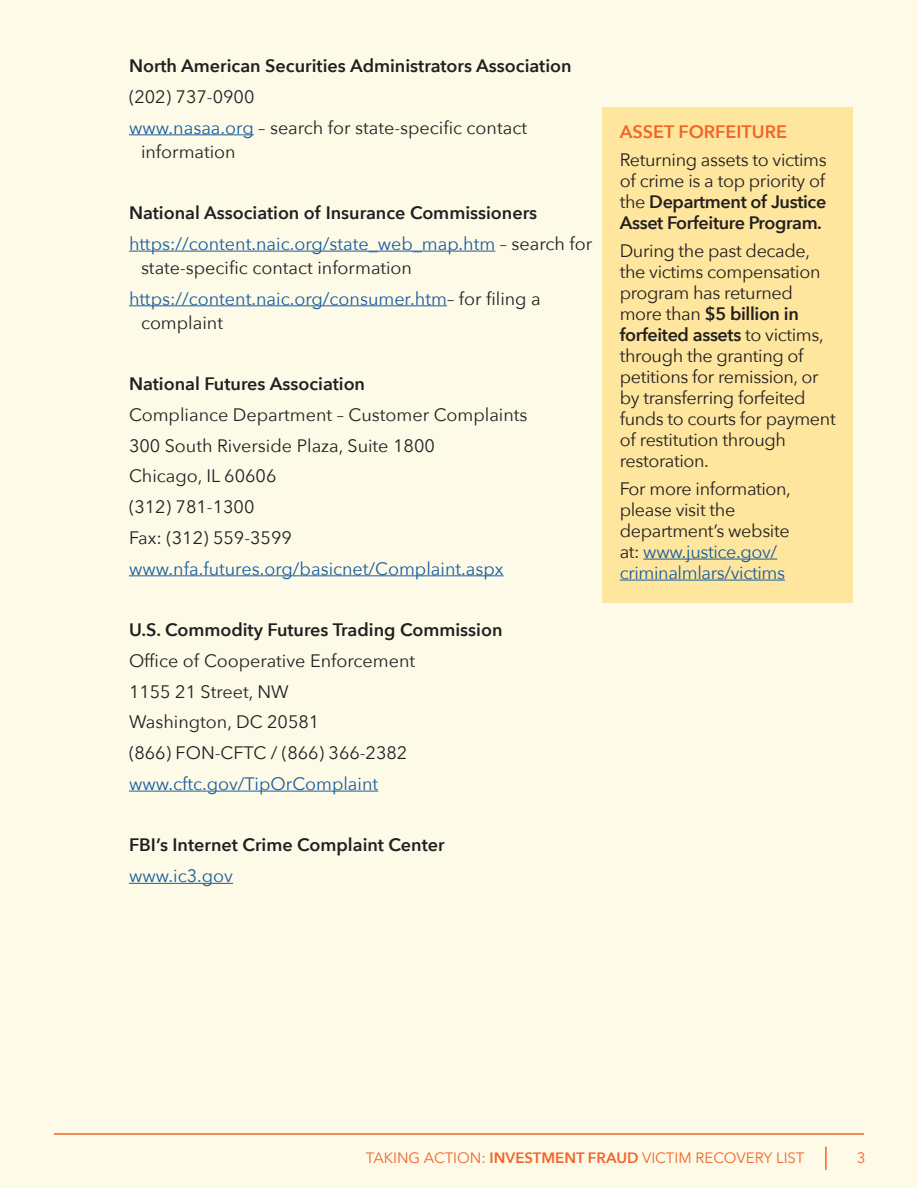
<style>
.page{position:relative;width:918px;height:1188px;background:#fefae8}
.page>*{position:absolute;margin:0;border:0;box-sizing:border-box;transform-origin:0 0}
.body_text{font:18px/21px "Avenir Next";letter-spacing:-.02em;color:#231f20}
.indented_text{font:18px/24px "Avenir Next";color:#231f20}
.indented_text-2{font:18px/24px "Avenir Next";color:#175d9e}
.indented_text-3{font:600 18px "Avenir Next";color:#231f20}
.body_text-2{font:600 18px "Avenir Next";color:#f26428}
.t1{font:15px "Avenir Next";color:#f26428}
.s1{color:#175d9e}
.s2{color:#231f20}
.s3{font-weight:600}
</style>
<div class="page">
<hr style="left:54px;top:1133px;width:810px;height:2px;background:#f26428">
<hr style="left:825px;top:1147px;width:2px;height:23px;background:#f26428">
<hr style="left:129px;top:134px;width:125px;height:1px;background:#175d9e">
<hr style="left:129px;top:251px;width:366px;height:1px;background:#175d9e">
<hr style="left:129px;top:305px;width:318px;height:1px;background:#175d9e">
<hr style="left:129px;top:575px;width:375px;height:1px;background:#175d9e">
<hr style="left:129px;top:791px;width:249px;height:1px;background:#175d9e">
<hr style="left:129px;top:883px;width:104px;height:1px;background:#175d9e">
<div style="left:603px;top:107px;width:250px;height:496px;background:#fee69f"></div>
<hr style="left:643px;top:559px;width:134px;height:1px;background:#175d9e">
<hr style="left:620px;top:580px;width:165px;height:1px;background:#175d9e">
<p class="indented_text-3" style="left:129px;top:50px;width:444px">North American Securities Administrators Association</p>
<p class="indented_text" style="left:129px;top:84px;width:127px">(202) 737-0900</p>
<p class="indented_text" style="left:141px;top:114px;width:388px;text-indent:-12px"><span class="s1">www.nasaa.org</span> – search for state-specific contact information</p>
<p class="indented_text-3" style="left:129px;top:197px;width:410px">National Association of Insurance Commissioners</p>
<p class="indented_text-2" style="left:141px;top:231px;width:453px;text-indent:-12px">https://content.naic.org/state_web_map.htm <span class="s2">– search for state-specific contact information</span></p>
<p class="indented_text-2" style="left:141px;top:285px;width:401px;text-indent:-12px">https://content.naic.org/consumer.htm<span class="s2">– for filing a complaint</span></p>
<p class="indented_text-3" style="left:129px;top:368px;width:238px">National Futures Association</p>
<p class="indented_text" style="left:129px;top:402px;width:400px">Compliance Department – Customer Complaints</p>
<p class="indented_text" style="left:129px;top:432px;width:307px">300 South Riverside Plaza, Suite 1800</p>
<p class="indented_text" style="left:129px;top:463px;width:149px">Chicago, IL 60606</p>
<p class="indented_text" style="left:129px;top:494px;width:127px">(312) 781-1300</p>
<p class="indented_text" style="left:129px;top:525px;width:164px">Fax: (312) 559-3599</p>
<p class="indented_text-2" style="left:129px;top:555px;width:376px">www.nfa.futures.org/basicnet/Complaint.aspx</p>
<p class="indented_text-3" style="left:129px;top:614px;width:375px">U.S. Commodity Futures Trading Commission</p>
<p class="indented_text" style="left:129px;top:648px;width:288px">Office of Cooperative Enforcement</p>
<p class="indented_text" style="left:129px;top:678px;width:161px">1155 21 Street, NW</p>
<p class="indented_text" style="left:129px;top:709px;width:192px">Washington, DC 20581</p>
<p class="indented_text" style="left:129px;top:740px;width:280px">(866) FON-CFTC / (866) 366-2382</p>
<p class="indented_text-2" style="left:129px;top:771px;width:251px">www.cftc.gov/TipOrComplaint</p>
<p class="indented_text-3" style="left:129px;top:830px;width:317px">FBI’s Internet Crime Complaint Center</p>
<p class="indented_text-2" style="left:129px;top:863px;width:106px">www.ic3.gov</p>
<p class="body_text-2" style="left:620px;top:117px;width:169px">ASSET FORFEITURE</p>
<p class="body_text" style="left:620px;top:149px;width:209px;text-align:justify">Returning assets to victims of crime is a top priority of the <span class="s3">Department of Justice Asset Forfeiture Program.</span></p>
<p class="body_text" style="left:620px;top:239px;width:217px">During the past decade, the victims compensation program has returned more than <span class="s3">$5 billion in forfeited assets</span> to victims, through the granting of petitions for remission, or by transferring forfeited funds to courts for payment of restitution through restoration.</p>
<p class="body_text" style="left:620px;top:477px;width:173px">For more information, please visit the department’s website at: <span class="s1">www.justice.gov/ criminalmlars/victims</span></p>
<p class="t1" style="left:366px;top:1145px;width:440px">TAKING ACTION: <span class="s3">INVESTMENT FRAUD</span> VICTIM RECOVERY LIST</p>
<p class="t1" style="left:857px;top:1145px;width:10px">3</p>
</div>
